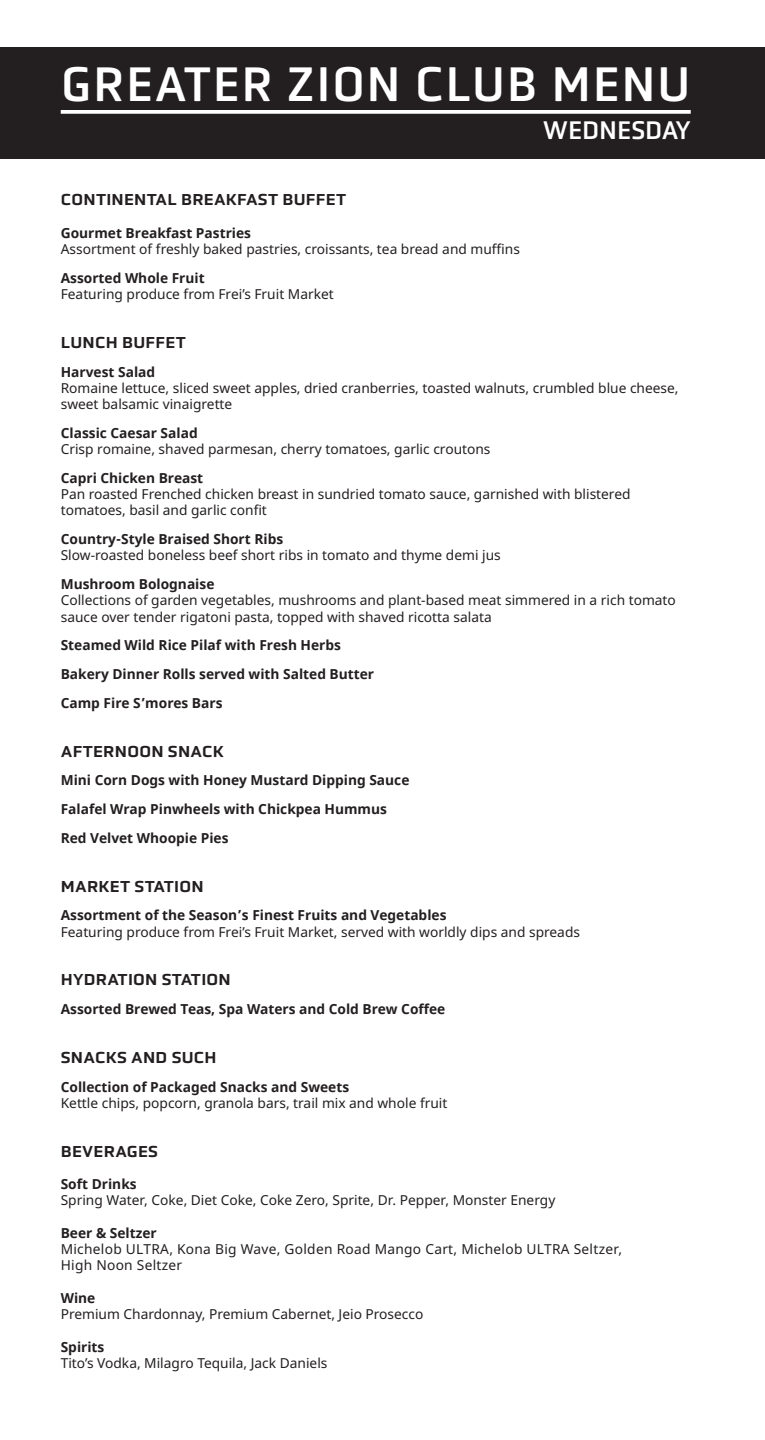
<style>
.page{position:relative;width:765px;height:1440px;background:#fff}
.page>*{position:absolute;margin:0;border:0;box-sizing:border-box;transform-origin:0 0}
.t1{font:50px "Obvia";letter-spacing:.035em;color:#fff}
.t2{font:26.25px "Obvia";color:#fff}
.t3{font:500 16.25px "Obvia Wide";letter-spacing:.015em;color:#231f20}
.t4{font:13.75px/16.2px "Noto Sans";color:#231f20}
.t5{font:700 13.75px/28.8px "Noto Sans";color:#231f20}
.t6{font:13.75px/16.2px "Noto Sans";letter-spacing:.02em;color:#231f20}
</style>
<div class="page">
<div style="left:0;top:47px;width:765px;height:112px;background:#231f20"></div>
<svg style="left:61px;top:110px;width:630px;height:4px;background:#f1f0f0"></svg>
<h1 class="t1" style="left:61px;top:55px;width:631px">GREATER ZION CLUB MENU</h1>
<h2 class="t2" style="left:543px;top:114px;width:149px">WEDNESDAY</h2>
<p class="t3" style="left:61px;top:190px;width:287px">CONTINENTAL BREAKFAST BUFFET</p>
<p class="t5" style="left:61px;top:218px;width:192px">Gourmet Breakfast Pastries</p>
<p class="t4" style="left:61px;top:241px;width:461px">Assortment of freshly baked pastries, croissants, tea bread and muffins</p>
<p class="t5" style="left:61px;top:263px;width:146px">Assorted Whole Fruit</p>
<p class="t4" style="left:61px;top:286px;width:275px">Featuring produce from Frei’s Fruit Market</p>
<p class="t3" style="left:61px;top:333px;width:126px">LUNCH BUFFET</p>
<p class="t5" style="left:61px;top:357px;width:96px">Harvest Salad</p>
<p class="t4" style="left:61px;top:379px;width:619px">Romaine lettuce, sliced sweet apples, dried cranberries, toasted walnuts, crumbled blue cheese, sweet balsamic vinaigrette</p>
<p class="t5" style="left:61px;top:418px;width:138px">Classic Caesar Salad</p>
<p class="t4" style="left:61px;top:441px;width:431px">Crisp romaine, shaved parmesan, cherry tomatoes, garlic croutons</p>
<p class="t5" style="left:61px;top:463px;width:144px">Capri Chicken Breast</p>
<p class="t4" style="left:61px;top:486px;width:571px">Pan roasted Frenched chicken breast in sundried tomato sauce, garnished with blistered tomatoes, basil and garlic confit</p>
<p class="t5" style="left:61px;top:524px;width:224px">Country-Style Braised Short Ribs</p>
<p class="t4" style="left:61px;top:547px;width:442px">Slow-roasted boneless beef short ribs in tomato and thyme demi jus</p>
<p class="t5" style="left:61px;top:569px;width:155px">Mushroom Bolognaise</p>
<p class="t4" style="left:61px;top:592px;width:617px">Collections of garden vegetables, mushrooms and plant-based meat simmered in a rich tomato sauce over tender rigatoni pasta, topped with shaved ricotta salata</p>
<p class="t5" style="left:61px;top:631px;width:315px">Steamed Wild Rice Pilaf with Fresh Herbs<br>Bakery Dinner Rolls served with Salted Butter<br>Camp Fire S’mores Bars</p>
<p class="t3" style="left:61px;top:741px;width:165px">AFTERNOON SNACK</p>
<p class="t5" style="left:61px;top:766px;width:350px">Mini Corn Dogs with Honey Mustard Dipping Sauce<br>Falafel Wrap Pinwheels with Chickpea Hummus<br>Red Velvet Whoopie Pies</p>
<p class="t3" style="left:61px;top:876px;width:144px">MARKET STATION</p>
<p class="t5" style="left:61px;top:901px;width:387px">Assortment of the Season’s Finest Fruits and Vegetables</p>
<p class="t4" style="left:61px;top:923px;width:521px">Featuring produce from Frei’s Fruit Market, served with worldly dips and spreads</p>
<p class="t3" style="left:61px;top:970px;width:171px">HYDRATION STATION</p>
<p class="t5" style="left:61px;top:994px;width:386px">Assorted Brewed Teas, Spa Waters and Cold Brew Coffee</p>
<p class="t3" style="left:61px;top:1048px;width:157px">SNACKS AND SUCH</p>
<p class="t5" style="left:61px;top:1072px;width:290px">Collection of Packaged Snacks and Sweets</p>
<p class="t4" style="left:61px;top:1094px;width:388px">Kettle chips, popcorn, granola bars, trail mix and whole fruit</p>
<p class="t3" style="left:61px;top:1141px;width:99px">BEVERAGES</p>
<p class="t5" style="left:61px;top:1169px;width:77px">Soft Drinks</p>
<p class="t4" style="left:61px;top:1192px;width:496px">Spring Water, Coke, Diet Coke, Coke Zero, Sprite, Dr. Pepper, Monster Energy</p>
<p class="t5" style="left:61px;top:1218px;width:98px">Beer &amp; Seltzer</p>
<p class="t6" style="left:61px;top:1241px;width:563px">Michelob ULTRA, Kona Big Wave, Golden Road Mango Cart, Michelob ULTRA Seltzer,<br>High Noon Seltzer</p>
<p class="t5" style="left:61px;top:1283px;width:36px">Wine</p>
<p class="t4" style="left:61px;top:1306px;width:364px">Premium Chardonnay, Premium Cabernet, Jeio Prosecco</p>
<p class="t5" style="left:61px;top:1332px;width:45px">Spirits</p>
<p class="t4" style="left:61px;top:1354px;width:268px">Tito’s Vodka, Milagro Tequila, Jack Daniels</p>
</div>
